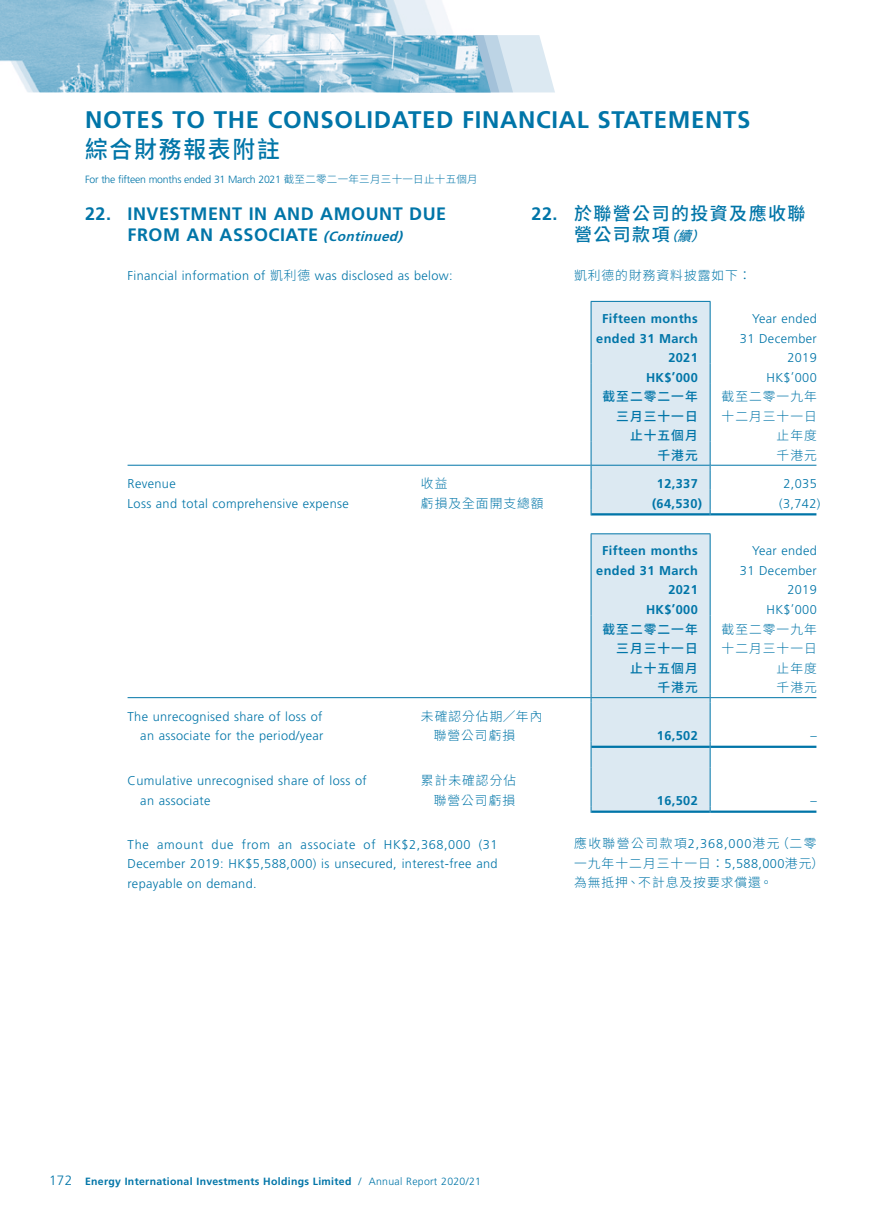
<style>
.page{position:relative;width:893px;height:1212px;background:#fff}
.page>*{position:absolute;margin:0;border:0;box-sizing:border-box;transform-origin:0 0}
.t1{font:700 24px "Frutiger LT Std";letter-spacing:.03em;color:#0075a8}
.t2{font:500 24px "Source Han Sans TC";letter-spacing:.08em;color:#0075a8;scale:.95 1}
.Heading_1{font:700 18px/21px "Frutiger LT Std";letter-spacing:.03em;color:#0075a8;text-align:center}
.C_Heading_1{font:500 18px/21px "Source Han Sans TC";letter-spacing:.08em;color:#0075a8}
.Body_Text{font:300 12.75px/19.5px "Frutiger LT Std";letter-spacing:.03em;color:#0075a8;text-align:right}
.Body_Text-2{font:700 12.75px "Frutiger LT Std";letter-spacing:.03em;color:#0075a8}
.Body_Text-3{font:300 12.75px/19.5px "Source Han Sans TC";letter-spacing:.08em;color:#0075a8}
.C_Body_Text{font:300 12.75px/19.5px "Source Han Sans TC";letter-spacing:.08em;color:#0075a8}
.Body_Text-4{font:500 12.75px "Source Han Sans TC";letter-spacing:.08em;color:#0075a8}
.t3{font:700 10.5px "Frutiger LT Std";letter-spacing:.03em;color:#0075a8}
.t4{font:300 10.5px "Frutiger LT Std";letter-spacing:-.02em;color:#0075a8}
.s1{font-family:"Source Han Sans TC"}
.s2{font-style:italic;font-size:13.5px}
.s3{font-family:"Frutiger LT Std";font-weight:700}
.s4{font-family:"Frutiger LT Std"}
.s5{font-weight:300;font-size:13.5px}
.s6{font-weight:300}
</style>
<div class="page">
<svg style="left:491px;top:35px;width:64px;height:57px;background:#d8e6f0"></svg>
<img style="left:0;top:0;width:491px;height:92px">
<div style="left:591px;top:301px;width:120px;height:212px;background:#dce9f2"></div>
<hr style="left:128px;top:465px;width:293px;height:1px;background:#0075a8">
<hr style="left:421px;top:465px;width:170px;height:1px;background:#0075a8">
<hr style="left:591px;top:465px;width:119px;height:1px;background:#0075a8">
<hr style="left:710px;top:465px;width:106px;height:1px;background:#0075a8">
<hr style="left:591px;top:513px;width:119px;height:2px;background:#0075a8">
<hr style="left:710px;top:513px;width:106px;height:2px;background:#0075a8">
<hr style="left:591px;top:533px;width:119px;height:1px;background:#0075a8">
<div style="left:591px;top:534px;width:120px;height:276px;background:#dce9f2"></div>
<hr style="left:591px;top:767px;width:1px;height:39px;background:#0075a8">
<hr style="left:710px;top:767px;width:1px;height:39px;background:#0075a8">
<hr style="left:128px;top:697px;width:293px;height:1px;background:#0075a8">
<hr style="left:421px;top:697px;width:170px;height:1px;background:#0075a8">
<hr style="left:591px;top:697px;width:119px;height:1px;background:#0075a8">
<hr style="left:710px;top:697px;width:106px;height:1px;background:#0075a8">
<hr style="left:591px;top:746px;width:119px;height:2px;background:#0075a8">
<hr style="left:710px;top:746px;width:106px;height:2px;background:#0075a8">
<hr style="left:591px;top:810px;width:119px;height:3px;background:#0075a8">
<hr style="left:710px;top:810px;width:106px;height:3px;background:#0075a8">
<h1 class="t1" style="left:85px;top:106px;width:667px">NOTES TO THE CONSOLIDATED FINANCIAL STATEMENTS</h1>
<h1 class="t2" style="left:85px;top:136px;width:207px">綜合財務報表附註</h1>
<p class="t4" style="left:85px;top:173px;width:394px">For the fifteen months ended 31 March 2021 <span class="s1">截至二零二一年三月三十一日止十五個月</span></p>
<p class="Heading_1" style="left:85px;top:203px;width:363px">22. INVESTMENT IN AND AMOUNT DUE<br>FROM AN ASSOCIATE <span class="s2">(Continued)</span></p>
<p class="Body_Text" style="left:128px;top:266px;width:327px">Financial information of <span class="s1">凱利德</span> was disclosed as below:</p>
<p class="C_Heading_1" style="left:574px;top:203px;width:233px;text-indent:-43px"><span class="s3">22.</span> 於聯營公司的投資及應收聯營公司款項<span class="s2">（續）</span></p>
<p class="C_Body_Text" style="left:574px;top:266px;width:179px">凱利德的財務資料披露如下：</p>
<p class="Body_Text-2" style="left:602px;top:311px;width:97px">Fifteen months</p>
<p class="Body_Text-2" style="left:596px;top:331px;width:103px">ended 31 March</p>
<p class="Body_Text-2" style="left:668px;top:350px;width:31px">2021</p>
<p class="Body_Text" style="left:752px;top:309px;width:66px">Year ended</p>
<p class="Body_Text" style="left:740px;top:329px;width:78px">31 December</p>
<p class="Body_Text" style="left:787px;top:348px;width:31px">2019</p>
<p class="Body_Text-2" style="left:646px;top:370px;width:53px">HK$’000</p>
<p class="Body_Text" style="left:766px;top:368px;width:52px">HK$’000</p>
<p class="Body_Text-4" style="left:602px;top:389px;width:97px">截至二零二一年</p>
<p class="Body_Text-4" style="left:616px;top:409px;width:83px">三月三十一日</p>
<p class="Body_Text-4" style="left:630px;top:428px;width:69px">止十五個月</p>
<p class="Body_Text-3" style="left:722px;top:387px;width:97px">截至二零一九年</p>
<p class="Body_Text-3" style="left:722px;top:406px;width:97px">十二月三十一日</p>
<p class="Body_Text-3" style="left:777px;top:426px;width:42px">止年度</p>
<p class="Body_Text-4" style="left:657px;top:448px;width:42px">千港元</p>
<p class="Body_Text-3" style="left:777px;top:445px;width:42px">千港元</p>
<p class="Body_Text" style="left:128px;top:474px;width:50px">Revenue</p>
<p class="Body_Text-3" style="left:421px;top:474px;width:28px">收益</p>
<p class="Body_Text-2" style="left:657px;top:476px;width:42px">12,337</p>
<p class="Body_Text" style="left:783px;top:474px;width:35px">2,035</p>
<p class="Body_Text" style="left:128px;top:494px;width:223px">Loss and total comprehensive expense</p>
<p class="Body_Text-3" style="left:421px;top:493px;width:124px">虧損及全面開支總額</p>
<p class="Body_Text-2" style="left:652px;top:496px;width:51px">(64,530)</p>
<p class="Body_Text" style="left:779px;top:494px;width:43px">(3,742)</p>
<p class="Body_Text-2" style="left:602px;top:543px;width:97px">Fifteen months</p>
<p class="Body_Text-2" style="left:596px;top:563px;width:103px">ended 31 March</p>
<p class="Body_Text-2" style="left:668px;top:582px;width:31px">2021</p>
<p class="Body_Text" style="left:752px;top:541px;width:66px">Year ended</p>
<p class="Body_Text" style="left:740px;top:561px;width:78px">31 December</p>
<p class="Body_Text" style="left:787px;top:580px;width:31px">2019</p>
<p class="Body_Text-2" style="left:646px;top:602px;width:53px">HK$’000</p>
<p class="Body_Text" style="left:766px;top:600px;width:52px">HK$’000</p>
<p class="Body_Text-4" style="left:602px;top:622px;width:97px">截至二零二一年</p>
<p class="Body_Text-4" style="left:616px;top:641px;width:83px">三月三十一日</p>
<p class="Body_Text-4" style="left:630px;top:661px;width:69px">止十五個月</p>
<p class="Body_Text-3" style="left:722px;top:619px;width:97px">截至二零一九年</p>
<p class="Body_Text-3" style="left:722px;top:639px;width:97px">十二月三十一日</p>
<p class="Body_Text-3" style="left:777px;top:658px;width:42px">止年度</p>
<p class="Body_Text" style="left:128px;top:706px;width:197px">The unrecognised share of loss of an associate for the period/year</p>
<p class="Body_Text-3" style="left:434px;top:706px;width:110px;text-indent:-13px">未確認分佔期／年內聯營公司虧損</p>
<p class="Body_Text" style="left:140px;top:771px;width:228px;text-align:left;text-indent:-13px">Cumulative unrecognised share of loss of an associate</p>
<p class="Body_Text-3" style="left:421px;top:771px;width:97px;text-align:right">累計未確認分佔聯營公司虧損</p>
<p class="Body_Text" style="left:128px;top:835px;width:372px;text-align:justify">The amount due from an associate of HK$2,368,000 (31<br>December 2019: HK$5,588,000) is unsecured, interest-free and repayable on demand.</p>
<p class="Body_Text-4" style="left:657px;top:680px;width:42px">千港元</p>
<p class="Body_Text-3" style="left:777px;top:678px;width:42px">千港元</p>
<p class="Body_Text-2" style="left:657px;top:728px;width:42px">16,502</p>
<p class="Body_Text" style="left:810px;top:726px;width:8px">–</p>
<p class="Body_Text-2" style="left:657px;top:793px;width:42px">16,502</p>
<p class="Body_Text" style="left:810px;top:791px;width:8px">–</p>
<p class="C_Body_Text" style="left:574px;top:834px;width:252px">應收聯營公司款項<span class="s4">2,368,000</span>港元（二零一九年十二月三十一日：<span class="s4">5,588,000</span>港元）為無抵押、不計息及按要求償還。</p>
<p class="t3" style="left:49px;top:1175px;width:433px"><span class="s5">172</span> Energy International Investments Holdings Limited <span class="s6">/ Annual Report 2020/21</span></p>
</div>
